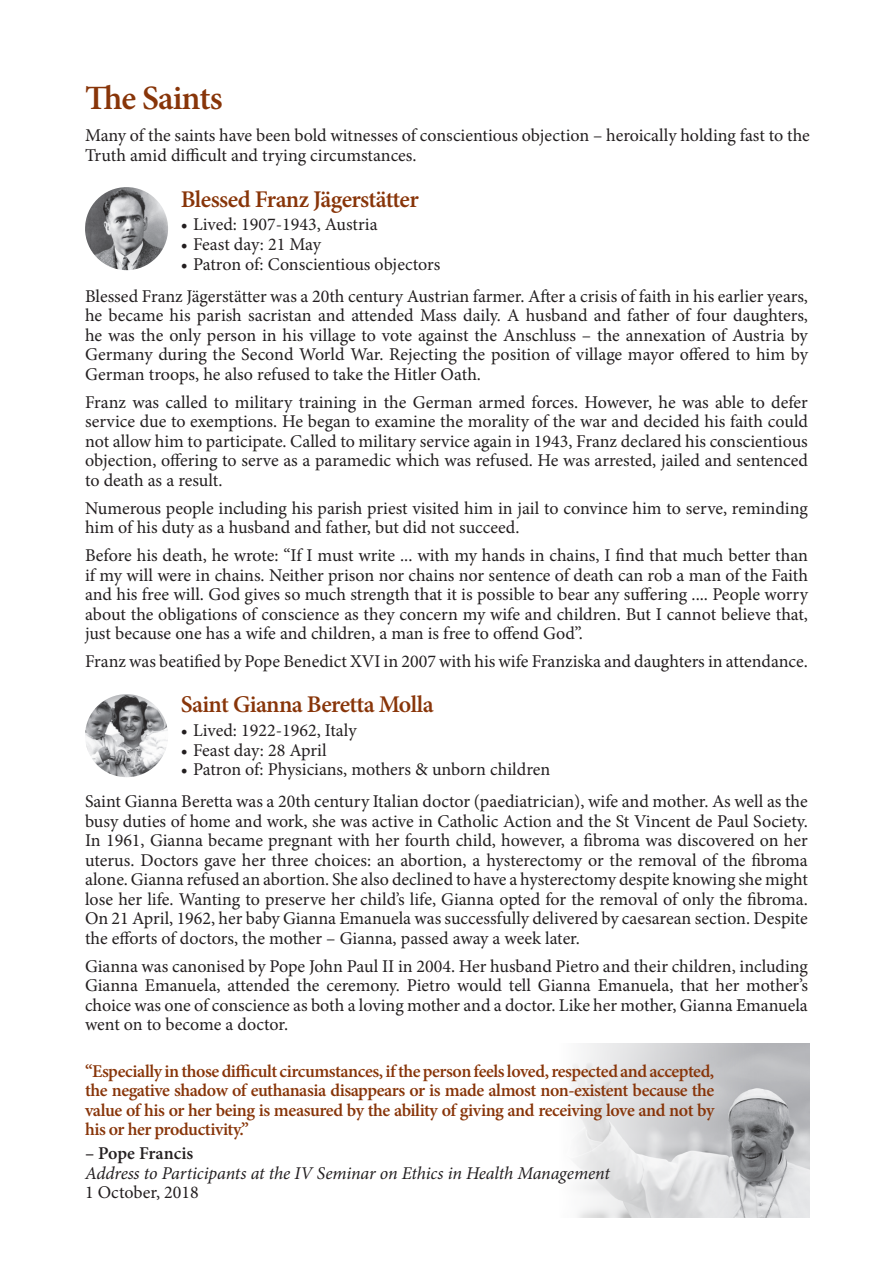
<style>
.page{position:relative;width:893px;height:1263px;background:#fff}
.page>*{position:absolute;margin:0;border:0;box-sizing:border-box;transform-origin:0 0}
.t1{font:600 34.2px "Minion Pro";letter-spacing:-.025em;color:#883509}
.Text{font:600 24px "Minion Pro";letter-spacing:-.03em;color:#883509}
.Text-2{font:18px/19.5px "Minion Pro";color:#231f20;text-align:justify}
.t2{font:600 18px/19.5px "Minion Pro";letter-spacing:-.025em;color:#883509;text-align:justify}
.Text-3{font:italic 18px/19.5px "Minion Pro";letter-spacing:-.01em;color:#231f20}
.s1{font-weight:600;font-style:normal}
.s2{font-style:normal}
</style>
<div class="page">
<img style="left:85px;top:187px;width:83px;height:83px;border-radius:42px">
<img style="left:570px;top:1044px;width:240px;height:173px">
<img style="left:85px;top:694px;width:83px;height:83px;border-radius:42px">
<p class="t1" style="left:85px;top:74px;width:139px">The Saints</p>
<p class="Text-2" style="left:85px;top:126px;width:726px">Many of the saints have been bold witnesses of conscientious objection – heroically holding fast to the<br>Truth amid difficult and trying circumstances.</p>
<p class="Text" style="left:181px;top:182px;width:239px">Blessed Franz Jägerstätter</p>
<p class="Text-2" style="left:181px;top:215px;width:198px">• Lived: 1907-1943, Austria</p>
<p class="Text-2" style="left:181px;top:235px;width:142px">• Feast day: 21 May</p>
<p class="Text-2" style="left:181px;top:254px;width:261px">• Patron of: Conscientious objectors</p>
<p class="Text-2" style="left:85px;top:286px;width:724px">Blessed Franz Jägerstätter was a 20th century Austrian farmer. After a crisis of faith in his earlier years, he became his parish sacristan and attended Mass daily. A husband and father of four daughters, he was the only person in his village to vote against the Anschluss – the annexation of Austria by Germany during the Second World War. Rejecting the position of village mayor offered to him by German troops, he also refused to take the Hitler Oath.</p>
<p class="Text-2" style="left:85px;top:392px;width:724px">Franz was called to military training in the German armed forces. However, he was able to defer service due to exemptions. He began to examine the morality of the war and decided his faith could not allow him to participate. Called to military service again in 1943, Franz declared his conscientious objection, offering to serve as a paramedic which was refused. He was arrested, jailed and sentenced to death as a result.</p>
<p class="Text-2" style="left:85px;top:498px;width:724px">Numerous people including his parish priest visited him in jail to convince him to serve, reminding him of his duty as a husband and father, but did not succeed.</p>
<p class="Text-2" style="left:85px;top:546px;width:724px">Before his death, he wrote: “If I must write ... with my hands in chains, I find that much better than if my will were in chains. Neither prison nor chains nor sentence of death can rob a man of the Faith and his free will. God gives so much strength that it is possible to bear any suffering .... People worry about the obligations of conscience as they concern my wife and children. But I cannot believe that, just because one has a wife and children, a man is free to offend God”.</p>
<p class="Text-2" style="left:85px;top:652px;width:724px">Franz was beatified by Pope Benedict XVI in 2007 with his wife Franziska and daughters in attendance.</p>
<p class="Text" style="left:181px;top:688px;width:254px">Saint Gianna Beretta Molla</p>
<p class="Text-2" style="left:181px;top:721px;width:177px">• Lived: 1922-1962, Italy</p>
<p class="Text-2" style="left:181px;top:740px;width:147px">• Feast day: 28 April</p>
<p class="Text-2" style="left:181px;top:760px;width:371px">• Patron of: Physicians, mothers &amp; unborn children</p>
<p class="Text-2" style="left:85px;top:792px;width:724px">Saint Gianna Beretta was a 20th century Italian doctor (paediatrician), wife and mother. As well as the busy duties of home and work, she was active in Catholic Action and the St Vincent de Paul Society.<br>In 1961, Gianna became pregnant with her fourth child, however, a fibroma was discovered on her uterus. Doctors gave her three choices: an abortion, a hysterectomy or the removal of the fibroma alone. Gianna refused an abortion. She also declined to have a hysterectomy despite knowing she might lose her life. Wanting to preserve her child’s life, Gianna opted for the removal of only the fibroma.<br>On 21 April, 1962, her baby Gianna Emanuela was successfully delivered by caesarean section. Despite the efforts of doctors, the mother – Gianna, passed away a week later.</p>
<p class="Text-2" style="left:85px;top:956px;width:724px">Gianna was canonised by Pope John Paul II in 2004. Her husband Pietro and their children, including Gianna Emanuela, attended the ceremony. Pietro would tell Gianna Emanuela, that her mother’s choice was one of conscience as both a loving mother and a doctor. Like her mother, Gianna Emanuela went on to become a doctor.</p>
<p class="t2" style="left:85px;top:1061px;width:631px">“Especially in those difficult circumstances, if the person feels loved, respected and accepted, the negative shadow of euthanasia disappears or is made almost non-existent because the value of his or her being is measured by the ability of giving and receiving love and not by his or her productivity.”</p>
<p class="Text-3" style="left:85px;top:1144px;width:526px"><span class="s1">– Pope Francis<br></span>Address to Participants at the IV Seminar on Ethics in Health Management<br><span class="s2">1 October, 2018</span></p>
</div>
